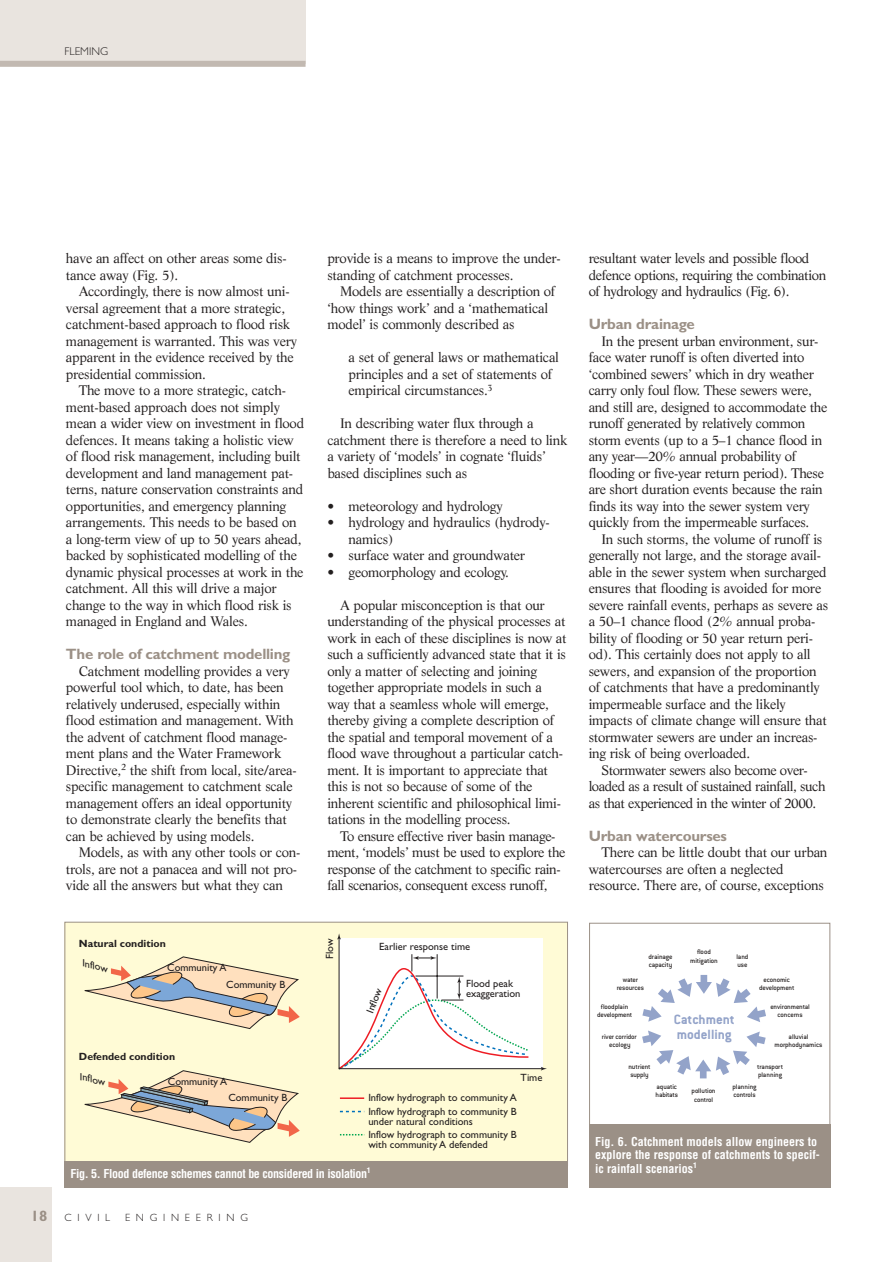
<style>
.page{position:relative;width:893px;height:1262px;background:#fff}
.page>*{position:absolute;margin:0;border:0;box-sizing:border-box;transform-origin:0 0}
.t1{font:700 15px "Gill Sans";letter-spacing:-.015em;color:#9b9086}
.t2{font:700 14.7px/14.7px "Conduit ITC";color:#93a3c9}
.t3{font:13.5px/16.5px "Life";letter-spacing:-.015em;color:#231f1f}
.t4{font:13.5px "Life";letter-spacing:-.035em;color:#231f1f}
.t5{font:700 condensed 12px/13.5px "Helvetica";color:#fff}
.t6{font:700 condensed 12px "Helvetica";letter-spacing:-.03em;color:#fff}
.t7{font:300 11.25px "Gill Sans";color:#231f1f}
.t8{font:10.5px/10.5px "Gill Sans";color:#231f1f}
.t9{font:700 10.5px "Gill Sans";color:#231f1f}
.t10{font:300 10.5px "Gill Sans";letter-spacing:.55em;color:#231f1f}
.t11{font:italic 10.2px "Gill Sans";color:#231f1f}
.t12{font:500 7.35px/8.4px "Conduit ITC";letter-spacing:-.015em;color:#231f1f;text-align:center}
.s1{font-weight:700;font-size:15px;color:#9b9086}
</style>
<div class="page">
<div style="left:0;top:0;width:305px;height:64px;background:#e9e4df"></div>
<div style="left:0;top:61px;width:305px;height:6px;background:#c2b9b1"></div>
<div style="left:0;top:1187px;width:52px;height:74px;background:#e9e4df"></div>
<div style="left:66px;top:923px;width:500px;height:238px;background:#fffbd6"></div>
<svg style="left:84px;top:956px;width:216px;height:73px;background:#e5d9be"></svg>
<svg style="left:84px;top:1070px;width:216px;height:72px;background:#e1d5bb"></svg>
<svg style="left:337px;top:933px;width:210px;height:137px"></svg>
<hr style="left:340px;top:1097px;width:24px;height:2px;background:#ee1c24">
<svg style="left:340px;top:1110px;width:24px;height:2px"></svg>
<svg style="left:340px;top:1134px;width:24px;height:1px"></svg>
<div style="left:64px;top:1161px;width:503px;height:26px;background:#9b9086"></div>
<svg style="left:642px;top:1030px;width:123px;height:48px"></svg>
<svg style="left:642px;top:975px;width:124px;height:47px"></svg>
<div style="left:589px;top:922px;width:241px;height:205px;border:1px solid #9b9086"></div>
<div style="left:589px;top:1123px;width:241px;height:64px;background:#9b9086"></div>
<p class="t7" style="left:64px;top:47px;width:45px">FLEMING</p>
<p class="t3" style="left:66px;top:251px;width:222px">have an affect on other areas some dis&shy;tance away (Fig. 5).</p>
<p class="t3" style="left:66px;top:284px;width:232px;text-indent:13px">Accordingly, there is now almost uni&shy;versal agreement that a more strategic, catchment-based approach to flood risk management is warranted. This was very apparent in the evidence received by the presidential commission.</p>
<p class="t3" style="left:66px;top:383px;width:240px;text-indent:13px">The move to a more strategic, catch&shy;ment-based approach does not simply mean a wider view on investment in flood defences. It means taking a holistic view of flood risk management, including built development and land management pat&shy;terns, nature conservation constraints and opportunities, and emergency planning arrangements. This needs to be based on a long-term view of up to 50 years ahead, backed by sophisticated modelling of the dynamic physical processes at work in the catchment. All this will drive a major change to the way in which flood risk is managed in England and Wales.</p>
<p class="t1" style="left:66px;top:649px;width:226px">The role of catchment modelling</p>
<p class="t3" style="left:66px;top:664px;width:232px;text-indent:13px">Catchment modelling provides a very powerful tool which, to date, has been relatively underused, especially within flood estimation and management. With the advent of catchment flood manage&shy;ment plans and the Water Framework Directive,<sup>2</sup> the shift from local, site/area&shy;specific management to catchment scale management offers an ideal opportunity to demonstrate clearly the benefits that can be achieved by using models.</p>
<p class="t3" style="left:66px;top:845px;width:236px;text-indent:13px">Models, as with any other tools or con&shy;trols, are not a panacea and will not pro&shy;vide all the answers but what they can</p>
<p class="t3" style="left:327px;top:251px;width:235px">provide is a means to improve the under&shy;standing of catchment processes.</p>
<p class="t3" style="left:327px;top:284px;width:230px;text-indent:13px">Models are essentially a description of ‘how things work’ and a ‘mathematical model’ is commonly described as</p>
<p class="t3" style="left:348px;top:350px;width:212px">a set of general laws or mathematical principles and a set of statements of empirical circumstances.<sup>3</sup></p>
<p class="t3" style="left:327px;top:416px;width:241px;text-indent:13px">In describing water flux through a catchment there is therefore a need to link a variety of ‘models’ in cognate ‘fluids’ based disciplines such as</p>
<p class="t3" style="left:327px;top:499px;width:177px">• meteorology and hydrology</p>
<p class="t3" style="left:348px;top:515px;width:202px;text-indent:-21px">• hydrology and hydraulics (hydrody&shy;namics)</p>
<p class="t3" style="left:327px;top:548px;width:199px">• surface water and groundwater</p>
<p class="t3" style="left:327px;top:565px;width:183px">• geomorphology and ecology.</p>
<p class="t3" style="left:327px;top:598px;width:241px;text-indent:13px">A popular misconception is that our understanding of the physical processes at work in each of these disciplines is now at such a sufficiently advanced state that it is only a matter of selecting and joining together appropriate models in such a way that a seamless whole will emerge, thereby giving a complete description of the spatial and temporal movement of a flood wave throughout a particular catch&shy;ment. It is important to appreciate that this is not so because of some of the inherent scientific and philosophical limi&shy;tations in the modelling process.</p>
<p class="t3" style="left:327px;top:829px;width:239px;text-indent:13px">To ensure effective river basin manage&shy;ment, ‘models’ must be used to explore the response of the catchment to specific rain&shy;fall scenarios, consequent excess runoff,</p>
<p class="t9" style="left:79px;top:939px;width:88px">Natural condition</p>
<p class="t11" style="left:84px;top:959px;width:28px;rotate:13deg">Inflow</p>
<p class="t8" style="left:167px;top:963px;width:61px">Community A</p>
<p class="t8" style="left:325px;top:959px;width:22px;rotate:-90deg">Flow</p>
<p class="t8" style="left:379px;top:942px;width:92px">Earlier response time</p>
<p class="t8" style="left:226px;top:980px;width:61px">Community B</p>
<p class="t8" style="left:366px;top:1011px;width:28px;rotate:-69deg">Inflow</p>
<p class="t8" style="left:466px;top:979px;width:56px">Flood peak exaggeration</p>
<p class="t9" style="left:79px;top:1053px;width:98px">Defended condition</p>
<p class="t11" style="left:81px;top:1073px;width:28px;rotate:13deg">Inflow</p>
<p class="t8" style="left:168px;top:1077px;width:61px">Community A</p>
<p class="t8" style="left:520px;top:1072px;width:23px">Time</p>
<p class="t8" style="left:228px;top:1093px;width:61px">Community B</p>
<p class="t8" style="left:368px;top:1093px;width:150px">Inflow hydrograph to community A</p>
<p class="t8" style="left:368px;top:1106px;width:150px">Inflow hydrograph to community B under natural conditions</p>
<p class="t8" style="left:368px;top:1130px;width:150px">Inflow hydrograph to community B with community A defended</p>
<p class="t6" style="left:70px;top:1168px;width:302px">Fig. 5. Flood defence schemes cannot be considered in isolation<sup>1</sup></p>
<p class="t10" style="left:31px;top:1213px;width:81px"><span class="s1">18</span> CIVIL</p>
<p class="t10" style="left:125px;top:1213px;width:124px">ENGINEERING</p>
<p class="t3" style="left:588px;top:251px;width:239px">resultant water levels and possible flood defence options, requiring the combination of hydrology and hydraulics (Fig. 6).</p>
<p class="t1" style="left:588px;top:319px;width:108px">Urban drainage</p>
<p class="t3" style="left:588px;top:334px;width:240px;text-indent:13px">In the present urban environment, sur&shy;face water runoff is often diverted into ‘combined sewers’ which in dry weather carry only foul flow. These sewers were, and still are, designed to accommodate the runoff generated by relatively common storm events (up to a 5–1 chance flood in any year—20% annual probability of flooding or five-year return period). These are short duration events because the rain finds its way into the sewer system very quickly from the impermeable surfaces.</p>
<p class="t3" style="left:601px;top:532px;width:222px">In such storms, the volume of runoff is</p>
<p class="t3" style="left:588px;top:548px;width:234px">generally not large, and the storage avail-</p>
<p class="t3" style="left:588px;top:565px;width:239px">able in the sewer system when surcharged</p>
<p class="t3" style="left:588px;top:581px;width:234px">ensures that flooding is avoided for more</p>
<p class="t3" style="left:588px;top:598px;width:241px">severe rainfall events, perhaps as severe as</p>
<p class="t3" style="left:588px;top:614px;width:228px">a 50–1 chance flood (2% annual proba-</p>
<p class="t3" style="left:588px;top:631px;width:226px">bility of flooding or 50 year return peri-</p>
<p class="t3" style="left:588px;top:647px;width:223px">od). This certainly does not apply to all</p>
<p class="t3" style="left:588px;top:664px;width:229px">sewers, and expansion of the proportion</p>
<p class="t3" style="left:588px;top:680px;width:233px">of catchments that have a predominantly</p>
<p class="t3" style="left:588px;top:697px;width:199px">impermeable surface and the likely</p>
<p class="t3" style="left:588px;top:713px;width:240px">impacts of climate change will ensure that</p>
<p class="t3" style="left:588px;top:730px;width:230px">stormwater sewers are under an increas-</p>
<p class="t3" style="left:588px;top:746px;width:163px">ing risk of being overloaded.</p>
<p class="t4" style="left:601px;top:764px;width:208px">Stormwater sewers also become over-</p>
<p class="t4" style="left:588px;top:781px;width:238px">loaded as a result of sustained rainfall, such</p>
<p class="t4" style="left:588px;top:797px;width:229px">as that experienced in the winter of 2000.</p>
<p class="t1" style="left:588px;top:830px;width:140px">Urban watercourses</p>
<p class="t3" style="left:588px;top:845px;width:240px;text-indent:13px">There can be little doubt that our urban watercourses are often a neglected resource. There are, of course, exceptions</p>
<p class="t12" style="left:648px;top:953px;width:26px;text-align:left">drainage capacity</p>
<p class="t12" style="left:690px;top:948px;width:29px">flood mitigation</p>
<p class="t12" style="left:736px;top:953px;width:13px;text-align:left">land use</p>
<p class="t12" style="left:616px;top:976px;width:29px">water resources</p>
<p class="t12" style="left:597px;top:1003px;width:37px">floodplain development</p>
<p class="t12" style="left:601px;top:1033px;width:36px">river corridor ecology</p>
<p class="t12" style="left:628px;top:1063px;width:24px;text-align:left">nutrient supply</p>
<p class="t2" style="left:673px;top:1013px;width:62px">Catchment modelling</p>
<p class="t12" style="left:759px;top:976px;width:37px">economic development</p>
<p class="t12" style="left:770px;top:1003px;width:41px">environmental concerns</p>
<p class="t12" style="left:774px;top:1033px;width:49px">alluvial morphodynamics</p>
<p class="t12" style="left:757px;top:1063px;width:27px;text-align:left">transport planning</p>
<p class="t12" style="left:732px;top:1083px;width:25px;text-align:left">planning controls</p>
<p class="t12" style="left:655px;top:1083px;width:24px;text-align:left">aquatic habitats</p>
<p class="t12" style="left:691px;top:1087px;width:25px">pollution control</p>
<p class="t5" style="left:595px;top:1135px;width:226px">Fig. 6. Catchment models allow engineers to explore the response of catchments to specif&shy;ic rainfall scenarios<sup>1</sup></p>
</div>
